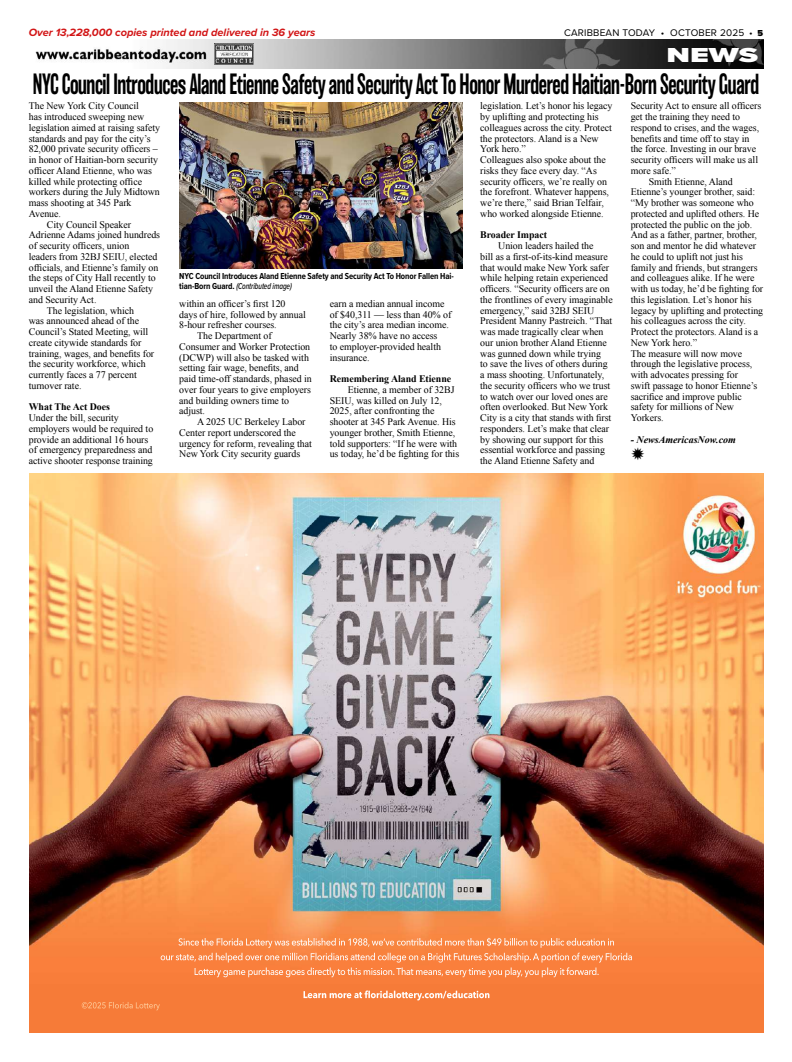
<style>
.page{position:relative;width:792px;height:1062px;background:#fff}
.page>*{position:absolute;margin:0;border:0;box-sizing:border-box;transform-origin:0 0}
.t1{font:500 27px "Balboa";letter-spacing:-.02em;color:#000;scale:.72 1}
.t2{font:900 21px "Proxima Nova";color:#fff;scale:1.5 1}
.t3{font:italic 700 11px "Proxima Nova";color:#d21516}
.t4{font:10px/10.8px "Times New Roman";letter-spacing:-.005em;color:#000}
.t5{font:700 10px "Times New Roman";letter-spacing:-.005em;color:#000}
.t6{font:10px "Proxima Nova";letter-spacing:.02em;color:#000}
.t7{font:italic 700 10px "Times New Roman";color:#000}
.t8{font:700 9px/9.5px "Proxima Nova Cond";letter-spacing:-.01em;color:#000}
.s1{font-family:"Proxima Nova Cond"}
.s2{font-weight:900;font-size:9px}
.s3{font-weight:500;font-style:italic}
</style>
<div class="page">
<img style="left:35px;top:40px;width:728px;height:28px">
<img style="left:215px;top:44px;width:38px;height:20px">
<img style="left:179px;top:102px;width:283px;height:167px">
<img style="left:29px;top:473px;width:734px;height:560px">
<img style="left:487px;top:938px;width:89px;height:8px">
<img style="left:82px;top:1002px;width:46px;height:7px">
<p class="t3" style="left:29px;top:25px;width:288px">Over 13,228,000 copies printed and delivered in 36 years</p>
<p class="t6" style="left:564px;top:25px;width:200px">CARIBBEAN TODAY • OCTOBER 2025 <span class="s1">•</span> <span class="s2">5</span></p>
<h2 class="t2" style="left:666px;top:40px;width:63px">NEWS</h2>
<h1 class="t1" style="left:33px;top:69px;width:1010px">NYC Council Introduces Aland Etienne Safety and Security Act To Honor Murdered Haitian-Born Security Guard</h1>
<p class="t4" style="left:29px;top:100px;width:112px">The New York City Council</p>
<p class="t4" style="left:29px;top:111px;width:117px">has introduced sweeping new</p>
<p class="t4" style="left:29px;top:122px;width:133px">legislation aimed at raising safety</p>
<p class="t4" style="left:29px;top:133px;width:123px">standards and pay for the city’s</p>
<p class="t4" style="left:29px;top:143px;width:131px">82,000 private security officers –</p>
<p class="t4" style="left:29px;top:154px;width:131px">in honor of Haitian-born security</p>
<p class="t4" style="left:29px;top:165px;width:125px">officer Aland Etienne, who was</p>
<p class="t4" style="left:29px;top:176px;width:115px">killed while protecting office</p>
<p class="t4" style="left:29px;top:186px;width:133px">workers during the July Midtown</p>
<p class="t4" style="left:29px;top:197px;width:104px">mass shooting at 345 Park</p>
<p class="t4" style="left:29px;top:208px;width:34px">Avenue.</p>
<p class="t4" style="left:47px;top:219px;width:86px">City Council Speaker</p>
<p class="t4" style="left:29px;top:229px;width:133px">Adrienne Adams joined hundreds</p>
<p class="t4" style="left:29px;top:240px;width:102px">of security officers, union</p>
<p class="t4" style="left:29px;top:251px;width:130px">leaders from 32BJ SEIU, elected</p>
<p class="t4" style="left:29px;top:262px;width:131px">officials, and Etienne’s family on</p>
<p class="t4" style="left:29px;top:272px;width:129px">the steps of City Hall recently to</p>
<p class="t4" style="left:29px;top:283px;width:126px">unveil the Aland Etienne Safety</p>
<p class="t4" style="left:29px;top:294px;width:69px">and Security Act.</p>
<p class="t4" style="left:47px;top:305px;width:89px">The legislation, which</p>
<p class="t4" style="left:29px;top:315px;width:112px">was announced ahead of the</p>
<p class="t4" style="left:29px;top:326px;width:121px">Council’s Stated Meeting, will</p>
<p class="t4" style="left:29px;top:337px;width:114px">create citywide standards for</p>
<p class="t4" style="left:29px;top:348px;width:127px">training, wages, and benefits for</p>
<p class="t4" style="left:29px;top:358px;width:118px">the security workforce, which</p>
<p class="t4" style="left:29px;top:369px;width:110px">currently faces a 77 percent</p>
<p class="t4" style="left:29px;top:380px;width:54px">turnover rate.</p>
<p class="t5" style="left:29px;top:400px;width:83px">What The Act Does</p>
<p class="t4" style="left:29px;top:412px;width:126px">Under the bill, security employers would be required to provide an additional 16 hours of emergency preparedness and active shooter response training</p>
<p class="t8" style="left:179px;top:271px;width:276px">NYC Council Introduces Aland Etienne Safety and Security Act To Honor Fallen Hai&shy;tian-Born Guard. <span class="s3">(Contributed image)</span></p>
<p class="t4" style="left:179px;top:298px;width:108px">within an officer’s first 120</p>
<p class="t4" style="left:179px;top:309px;width:128px">days of hire, followed by annual</p>
<p class="t4" style="left:179px;top:319px;width:99px">8-hour refresher courses.</p>
<p class="t4" style="left:197px;top:330px;width:76px">The Department of</p>
<p class="t4" style="left:179px;top:341px;width:132px">Consumer and Worker Protection</p>
<p class="t4" style="left:179px;top:352px;width:131px">(DCWP) will also be tasked with</p>
<p class="t4" style="left:179px;top:362px;width:121px">setting fair wage, benefits, and</p>
<p class="t4" style="left:179px;top:373px;width:134px">paid time-off standards, phased in</p>
<p class="t4" style="left:179px;top:384px;width:133px">over four years to give employers</p>
<p class="t4" style="left:179px;top:395px;width:111px">and building owners time to</p>
<p class="t4" style="left:179px;top:405px;width:27px">adjust.</p>
<p class="t4" style="left:197px;top:416px;width:110px">A 2025 UC Berkeley Labor</p>
<p class="t4" style="left:179px;top:427px;width:118px">Center report underscored the</p>
<p class="t4" style="left:179px;top:438px;width:134px">urgency for reform, revealing that</p>
<p class="t4" style="left:179px;top:448px;width:122px">New York City security guards</p>
<p class="t4" style="left:330px;top:298px;width:123px">earn a median annual income of $40,311 — less than 40% of the city’s area median income.<br>Nearly 38% have no access<br>to employer-provided health insurance.</p>
<p class="t5" style="left:330px;top:372px;width:123px">Remembering Aland Etienne</p>
<p class="t4" style="left:330px;top:384px;width:131px;text-indent:18px">Etienne, a member of 32BJ<br>SEIU, was killed on July 12,<br>2025, after confronting the shooter at 345 Park Avenue. His younger brother, Smith Etienne, told supporters: “If he were with us today, he’d be fighting for this</p>
<p class="t4" style="left:480px;top:100px;width:134px">legislation. Let’s honor his legacy by uplifting and protecting his colleagues across the city. Protect the protectors. Aland is a New<br>York hero.”<br>Colleagues also spoke about the risks they face every day. “As security officers, we’re really on the forefront. Whatever happens, we’re there,” said Brian Telfair, who worked alongside Etienne.</p>
<p class="t5" style="left:480px;top:228px;width:68px">Broader Impact</p>
<p class="t4" style="left:480px;top:240px;width:134px;text-indent:18px">Union leaders hailed the<br>bill as a first-of-its-kind measure that would make New York safer while helping retain experienced officers. “Security officers are on the frontlines of every imaginable emergency,” said 32BJ SEIU<br>President Manny Pastreich. “That was made tragically clear when our union brother Aland Etienne was gunned down while trying<br>to save the lives of others during a mass shooting. Unfortunately, the security officers who we trust to watch over our loved ones are often overlooked. But New York<br>City is a city that stands with first responders. Let’s make that clear by showing our support for this essential workforce and passing the Aland Etienne Safety and</p>
<p class="t4" style="left:631px;top:100px;width:132px">Security Act to ensure all officers</p>
<p class="t4" style="left:631px;top:111px;width:111px">get the training they need to</p>
<p class="t4" style="left:631px;top:122px;width:130px">respond to crises, and the wages,</p>
<p class="t4" style="left:631px;top:133px;width:120px">benefits and time off to stay in</p>
<p class="t4" style="left:631px;top:143px;width:127px">the force. Investing in our brave</p>
<p class="t4" style="left:631px;top:154px;width:129px">security officers will make us all</p>
<p class="t4" style="left:631px;top:165px;width:47px">more safe.”</p>
<p class="t4" style="left:649px;top:176px;width:86px">Smith Etienne, Aland</p>
<p class="t4" style="left:631px;top:186px;width:126px">Etienne’s younger brother, said:</p>
<p class="t4" style="left:631px;top:197px;width:124px">“My brother was someone who</p>
<p class="t4" style="left:631px;top:208px;width:130px">protected and uplifted others. He</p>
<p class="t4" style="left:631px;top:219px;width:123px">protected the public on the job.</p>
<p class="t4" style="left:631px;top:229px;width:128px">And as a father, partner, brother,</p>
<p class="t4" style="left:631px;top:240px;width:127px">son and mentor he did whatever</p>
<p class="t4" style="left:631px;top:251px;width:114px">he could to uplift not just his</p>
<p class="t4" style="left:631px;top:262px;width:128px">family and friends, but strangers</p>
<p class="t4" style="left:631px;top:272px;width:125px">and colleagues alike. If he were</p>
<p class="t4" style="left:631px;top:283px;width:134px">with us today, he’d be fighting for</p>
<p class="t4" style="left:631px;top:294px;width:122px">this legislation. Let’s honor his</p>
<p class="t4" style="left:631px;top:305px;width:134px">legacy by uplifting and protecting</p>
<p class="t4" style="left:631px;top:315px;width:117px">his colleagues across the city.</p>
<p class="t4" style="left:631px;top:326px;width:129px">Protect the protectors. Aland is a</p>
<p class="t4" style="left:631px;top:337px;width:68px">New York hero.”</p>
<p class="t4" style="left:631px;top:348px;width:113px">The measure will now move</p>
<p class="t4" style="left:631px;top:358px;width:123px">through the legislative process,</p>
<p class="t4" style="left:631px;top:369px;width:109px">with advocates pressing for</p>
<p class="t4" style="left:631px;top:380px;width:128px">swift passage to honor Etienne’s</p>
<p class="t4" style="left:631px;top:391px;width:113px">sacrifice and improve public</p>
<p class="t4" style="left:631px;top:401px;width:105px">safety for millions of New</p>
<p class="t4" style="left:631px;top:412px;width:35px">Yorkers.</p>
<p class="t7" style="left:631px;top:433px;width:107px">- NewsAmericasNow.com</p>
</div>
